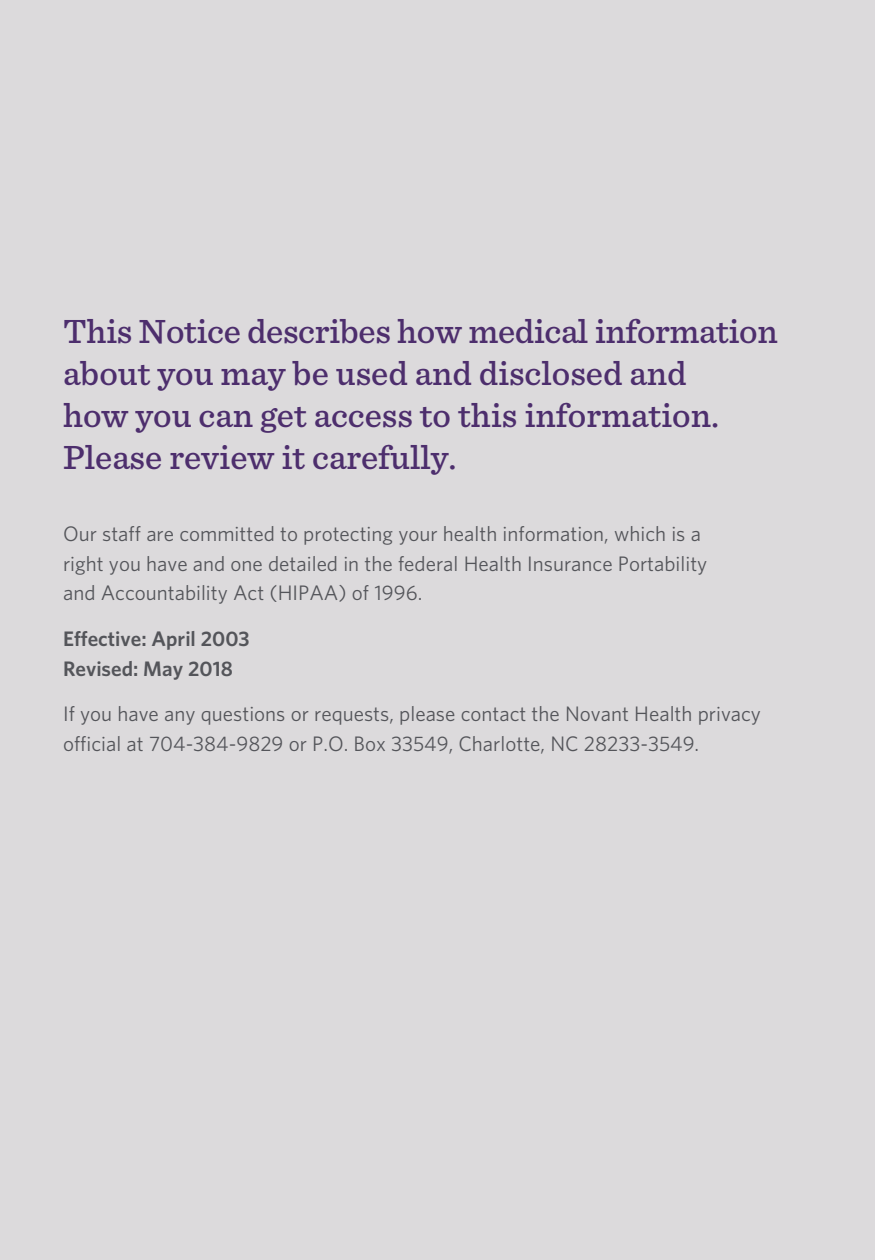
<style>
.page{position:relative;width:875px;height:1260px;background:#fff}
.page>*{position:absolute;margin:0;border:0;box-sizing:border-box;transform-origin:0 0}
.t1{font:500 35px/42px "Sentinel";color:#4d2e6d}
.t2{font:21px/29.8px "Whitney";color:#54555a}
.t3{font:600 21px/29.8px "Whitney";color:#54555a}
</style>
<div class="page">
<div style="left:0;top:0;width:874px;height:1260px;background:#dcdadc"></div>
<h1 class="t1" style="left:63px;top:309px;width:715px">This Notice describes how medical information about you may be used and disclosed and<br>how you can get access to this information.<br>Please review it carefully.</h1>
<p class="t2" style="left:63px;top:518px;width:645px">Our staff are committed to protecting your health information, which is a right you have and one detailed in the federal Health Insurance Portability and Accountability Act (HIPAA) of 1996.</p>
<p class="t3" style="left:63px;top:623px;width:188px">Effective: April 2003<br>Revised: May 2018</p>
<p class="t2" style="left:63px;top:698px;width:699px">If you have any questions or requests, please contact the Novant Health privacy official at 704-384-9829 or P.O. Box 33549, Charlotte, NC 28233-3549.</p>
</div>
